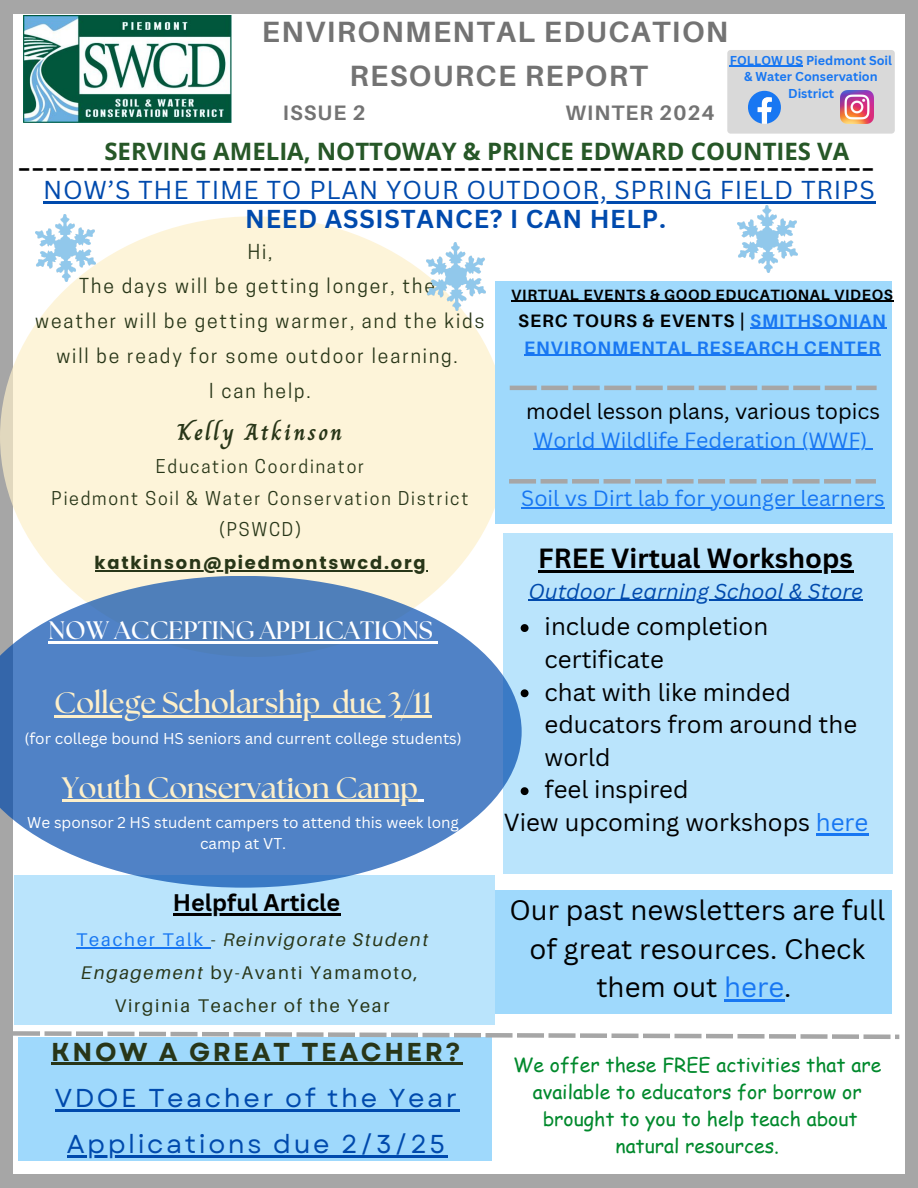
<style>
.page{position:relative;width:918px;height:1188px;background:#a6a6a6}
.page>*{position:absolute;margin:0;border:0;box-sizing:border-box;transform-origin:0 0}
.t1{font:36px "Canva Sans";color:#000}
.t2{font:700 29.55px "The Seasons";color:#fdefc9}
.t3{font:700 29.4px/43.8px "Aileron";letter-spacing:.05em;color:#737373;text-align:center}
.t4{font:27.45px/38.2px "Canva Sans";color:#000;text-align:center}
.t5{font:700 27px "Canva Sans";color:#000}
.t6{font:25.8px/46.2px "Garet";letter-spacing:.1em;color:#004aad}
.t7{font:25.2px/29.2px "Canva Sans";letter-spacing:.03em;color:#004aad;text-align:center}
.t8{font:700 25.2px "The Seasons";color:#fff}
.t9{font:24px/32.7px "Canva Sans";color:#000}
.t10{font:700 24px "Open Sans";color:#265727}
.t11{font:700 23.4px "Canva Sans";color:#000}
.t12{font:700 23.25px "Charm";letter-spacing:.1em;color:#283618}
.t13{font:21.45px "Canva Sans";color:#1877f2}
.t14{font:21.45px "Canva Sans";color:#000}
.t15{font:italic 21px "Canva Sans";color:#004aad}
.t16{font:700 21px "Aileron";letter-spacing:.05em;color:#737373}
.t17{font:19.35px/34.8px "Cooper Hewitt";letter-spacing:.1em;color:#283618;text-align:center}
.t18{font:19.35px/27px "Comic Sans MS";color:#00892c;text-align:center}
.t19{font:italic 18.3px/32.7px "Aileron";letter-spacing:.1em;color:#283618}
.t20{font:18.3px "Aileron";letter-spacing:.1em;color:#283618}
.t21{font:700 18px/27px "Aileron";letter-spacing:.05em;color:#1877f2;text-align:center}
.t22{font:17.85px/31.5px "Cooper Hewitt";letter-spacing:.1em;color:#283618;text-align:center}
.t23{font:700 17.85px "Poppins";letter-spacing:.1em;color:#283618}
.t24{font:15.3px/21.3px "Canva Sans";color:#fff;text-align:center}
.t25{font:700 14.85px "Aileron";letter-spacing:.05em;color:#000}
.t26{font:700 12.6px/16.8px "Canva Sans";color:#1877f2;text-align:center}
.s1{font-weight:700}
.s2{font-style:normal;color:#1877f2}
.s3{font-style:normal}
.s4{font-weight:700;color:#283618}
.s5{color:#000}
.s6{color:#1877f2}
</style>
<div class="page">
<div style="left:13px;top:14px;width:892px;height:1160px;background:#fff"></div>
<div style="left:0;top:216px;width:508px;height:441px;background:#fdf4d9;border-radius:50%"></div>
<div style="left:504px;top:533px;width:389px;height:340px;background:#bae4fc"></div>
<img style="left:23px;top:15px;width:208px;height:107px">
<div style="left:495px;top:282px;width:396px;height:242px;background:#9fd9fc"></div>
<div style="left:15px;top:875px;width:480px;height:149px;background:#bae4fc"></div>
<hr style="left:95px;top:570px;width:332px;height:1px;background:#283618">
<hr style="left:43px;top:201px;width:833px;height:2px;background:#004aad">
<div style="left:18px;top:1037px;width:474px;height:123px;background:#9fd9fc"></div>
<hr style="left:51px;top:1063px;width:412px;height:2px;background:#283618">
<hr style="left:55px;top:1109px;width:405px;height:2px;background:#004aad">
<hr style="left:67px;top:1155px;width:381px;height:2px;background:#004aad">
<div style="left:727px;top:50px;width:168px;height:84px;background:#d9d9d9;border-radius:3px"></div>
<svg style="left:748px;top:91px;width:33px;height:33px"></svg>
<img style="left:840px;top:91px;width:33px;height:33px">
<hr style="left:730px;top:66px;width:73px;height:1px;background:#1877f2">
<hr style="left:76px;top:947px;width:135px;height:2px;background:#1877f2">
<hr style="left:173px;top:914px;width:167px;height:2px;background:#000">
<hr style="left:538px;top:570px;width:315px;height:3px;background:#000">
<hr style="left:528px;top:600px;width:335px;height:1px;background:#004aad">
<svg style="left:521px;top:624px;width:8px;height:8px"></svg>
<svg style="left:521px;top:689px;width:8px;height:8px"></svg>
<svg style="left:521px;top:787px;width:8px;height:8px"></svg>
<hr style="left:816px;top:833px;width:52px;height:3px;background:#1877f2">
<svg style="left:13px;top:1031px;width:886px;height:8px"></svg>
<div style="left:495px;top:890px;width:396px;height:123px;background:#9fd9fc"></div>
<hr style="left:724px;top:999px;width:60px;height:2px;background:#1877f2">
<hr style="left:511px;top:301px;width:383px;height:1px;background:#000">
<hr style="left:750px;top:328px;width:137px;height:1px;background:#1877f2">
<hr style="left:524px;top:355px;width:357px;height:1px;background:#1877f2">
<hr style="left:533px;top:449px;width:335px;height:1px;background:#1877f2">
<hr style="left:521px;top:507px;width:364px;height:2px;background:#1877f2">
<svg style="left:510px;top:386px;width:367px;height:4px"></svg>
<svg style="left:509px;top:479px;width:367px;height:5px"></svg>
<img style="left:738px;top:205px;width:59px;height:68px">
<img style="left:426px;top:243px;width:60px;height:67px">
<img style="left:36px;top:214px;width:60px;height:68px">
<svg style="left:0;top:576px;width:521px;height:312px;fill:#5082c6"></svg>
<hr style="left:49px;top:641px;width:384px;height:2px;background:#fff">
<hr style="left:54px;top:715px;width:267px;height:3px;background:#fdefc9">
<svg style="left:321px;top:715px;width:11px;height:3px"></svg>
<hr style="left:332px;top:715px;width:100px;height:3px;background:#fdefc9">
<hr style="left:62px;top:800px;width:356px;height:2px;background:#fdefc9">
<svg style="left:418px;top:800px;width:6px;height:2px"></svg>
<p class="t3" style="left:262px;top:10px;width:468px">ENVIRONMENTAL EDUCATION<br>RESOURCE REPORT</p>
<p class="t16" style="left:283px;top:100px;width:84px">ISSUE 2</p>
<p class="t16" style="left:566px;top:100px;width:151px">WINTER 2024</p>
<h6 class="t26" style="left:730px;top:51px;width:164px">FOLLOW US Piedmont Soil &amp; Water Conservation<br>District</h6>
<h3 class="t10" style="left:104px;top:135px;width:746px">SERVING AMELIA, NOTTOWAY &amp; PRINCE EDWARD COUNTIES VA</h3>
<p class="t1" style="left:18px;top:143px;width:859px">---------------------------------------------------------------</p>
<p class="t7" style="left:43px;top:174px;width:833px">NOW’S THE TIME TO PLAN YOUR OUTDOOR, SPRING FIELD TRIPS<br><span class="s1">NEED ASSISTANCE? I CAN HELP.</span></p>
<h1 class="t17" style="left:248px;top:236px;width:26px">Hi,</h1>
<p class="t17" style="left:79px;top:271px;width:357px">The days will be getting longer, the</p>
<p class="t17" style="left:35px;top:306px;width:451px">weather will be getting warmer, and the kids will be ready for some outdoor learning.</p>
<p class="t17" style="left:209px;top:376px;width:103px">I can help.</p>
<p class="t12" style="left:177px;top:414px;width:167px">Kelly Atkinson</p>
<h3 class="t22" style="left:156px;top:453px;width:210px">Education Coordinator</h3>
<h4 class="t22" style="left:52px;top:485px;width:418px">Piedmont Soil &amp; Water Conservation District (PSWCD)</h4>
<p class="t23" style="left:95px;top:550px;width:333px">katkinson@piedmontswcd.org</p>
<p class="t8" style="left:49px;top:619px;width:386px">NOW ACCEPTING APPLICATIONS</p>
<p class="t2" style="left:54px;top:690px;width:379px">College Scholarship due 3/11</p>
<p class="t24" style="left:24px;top:727px;width:439px">(for college bound HS seniors and current college students)</p>
<p class="t2" style="left:62px;top:774px;width:357px">Youth Conservation Camp</p>
<p class="t24" style="left:27px;top:811px;width:433px">We sponsor 2 HS student campers to attend this week long camp at VT.</p>
<p class="t11" style="left:173px;top:886px;width:169px">Helpful Article</p>
<p class="t19" style="left:76px;top:923px;width:354px"><span class="s2">Teacher Talk</span> <span class="s3">-</span> Reinvigorate Student<br>Engagement <span class="s3">by-Avanti Yamamoto,</span></p>
<p class="t20" style="left:115px;top:994px;width:276px">Virginia Teacher of the Year</p>
<p class="t6" style="left:51px;top:1029px;width:411px"><span class="s4">KNOW A GREAT TEACHER?<br></span>VDOE Teacher of the Year</p>
<p class="t6" style="left:67px;top:1121px;width:380px">Applications due 2/3/25</p>
<p class="t25" style="left:511px;top:285px;width:383px">VIRTUAL EVENTS &amp; GOOD EDUCATIONAL VIDEOS</p>
<p class="t21" style="left:518px;top:307px;width:369px"><span class="s5">SERC TOURS &amp; EVENTS |</span> SMITHSONIAN<br>ENVIRONMENTAL RESEARCH CENTER</p>
<p class="t14" style="left:526px;top:396px;width:355px">model lesson plans, various topics</p>
<p class="t13" style="left:533px;top:425px;width:336px">World Wildlife Federation (WWF)</p>
<p class="t13" style="left:521px;top:483px;width:365px">Soil vs Dirt lab for younger learners</p>
<h5 class="t5" style="left:538px;top:539px;width:316px">FREE Virtual Workshops</h5>
<p class="t15" style="left:528px;top:576px;width:336px">Outdoor Learning School &amp; Store</p>
<p class="t9" style="left:545px;top:610px;width:225px">include completion certificate</p>
<h2 class="t9" style="left:545px;top:675px;width:314px">chat with like minded educators from around the world</h2>
<h6 class="t9" style="left:545px;top:773px;width:145px">feel inspired</h6>
<p class="t9" style="left:504px;top:805px;width:366px">View upcoming workshops <span class="s6">here</span></p>
<p class="t4" style="left:509px;top:891px;width:377px">Our past newsletters are full of great resources. Check them out <span class="s6">here</span>.</p>
<p class="t18" style="left:513px;top:1050px;width:370px">We offer these FREE activities that are</p>
<p class="t18" style="left:533px;top:1077px;width:330px">available to educators for borrow or</p>
<p class="t18" style="left:543px;top:1104px;width:316px">brought to you to help teach about natural resources.</p>
</div>
